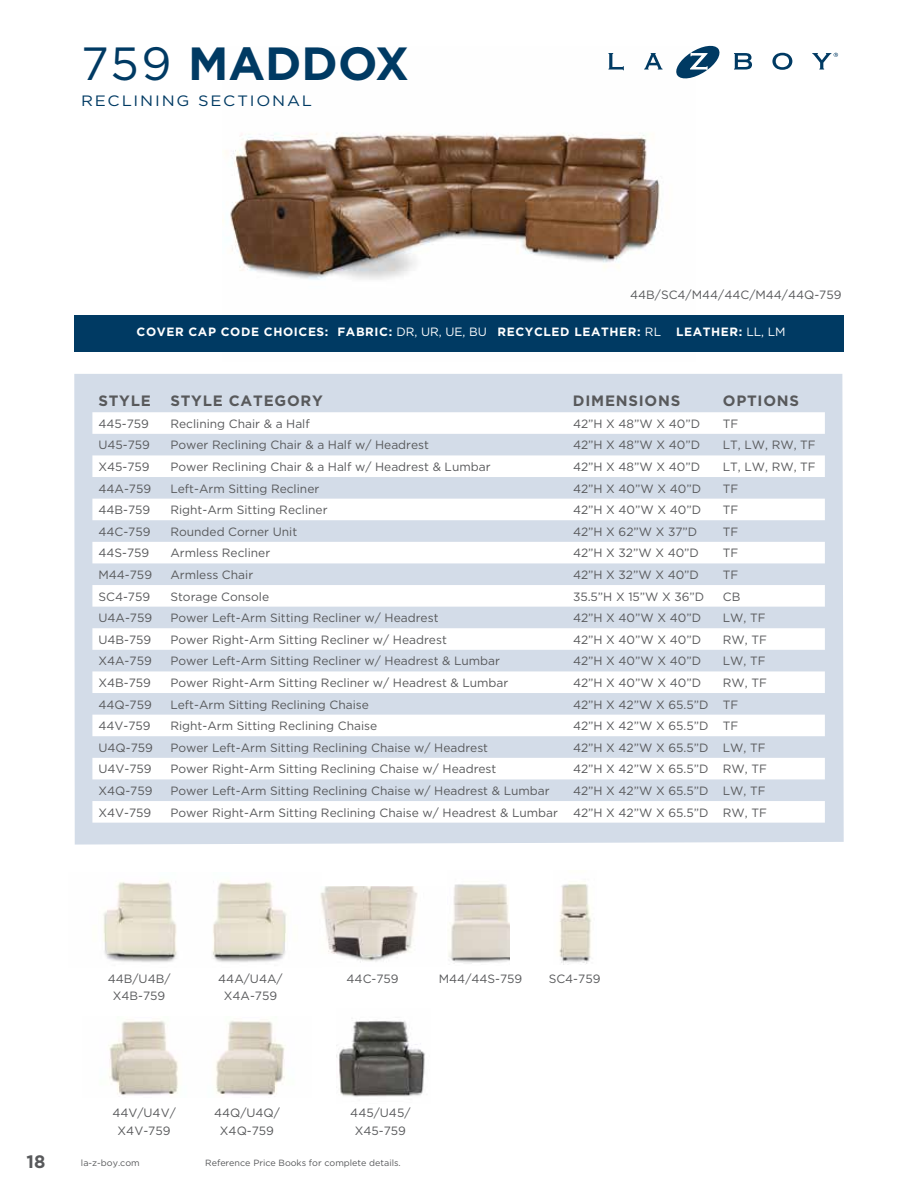
<style>
.page{position:relative;width:918px;height:1188px;background:#fff}
.page>*{position:absolute;margin:0;border:0;box-sizing:border-box;transform-origin:0 0}
.t1{font:700 46.5px "Gotham";color:#003a63}
.t2{font:700 18px "Gotham";color:#58595b}
.t3{font:700 15px "Gotham";letter-spacing:.05em;color:#58595b}
.t4{font:15px "Gotham";letter-spacing:.11em;color:#003a63;scale:1.1 1}
.t5{font:12px/17.7px "Gotham";color:#58595b;text-align:center}
.t6{font:700 12px "Gotham";letter-spacing:.05em;color:#fff}
.t7{font:9px "Gotham";color:#58595b}
.s1{font-weight:400}
</style>
<div class="page">
<img style="left:223px;top:70px;width:472px;height:282px">
<div style="left:74px;top:374px;width:770px;height:471px;background:#d3dce8"></div>
<svg style="left:92px;top:412px;width:733px;height:411px"></svg>
<img style="left:212px;top:880px;width:75px;height:82px">
<img style="left:103px;top:880px;width:74px;height:82px">
<img style="left:320px;top:886px;width:98px;height:77px">
<img style="left:448px;top:884px;width:61px;height:80px">
<img style="left:336px;top:1021px;width:89px;height:76px">
<img style="left:108px;top:1020px;width:71px;height:75px">
<img style="left:215px;top:1020px;width:71px;height:75px">
<img style="left:559px;top:883px;width:33px;height:82px">
<div style="left:74px;top:315px;width:770px;height:36px;background:#003a63"></div>
<svg style="left:608px;top:53px;width:16px;height:17px"></svg>
<svg style="left:644px;top:53px;width:19px;height:17px"></svg>
<svg style="left:674px;top:45px;width:46px;height:36px"></svg>
<svg style="left:734px;top:53px;width:18px;height:17px"></svg>
<svg style="left:772px;top:53px;width:20px;height:17px"></svg>
<svg style="left:812px;top:53px;width:26px;height:17px"></svg>
<h1 class="t1" style="left:81px;top:33px;width:330px"><span class="s1">759</span> MADDOX</h1>
<p class="t4" style="left:81px;top:91px;width:212px">RECLINING SECTIONAL</p>
<p class="t5" style="left:630px;top:285px;width:213px">44B/SC4/M44/44C/M44/44Q-759</p>
<p class="t6" style="left:137px;top:324px;width:651px">COVER CAP CODE CHOICES: FABRIC: <span class="s1">DR, UR, UE, BU</span> RECYCLED LEATHER: <span class="s1">RL</span> LEATHER: <span class="s1">LL, LM</span></p>
<p class="t3" style="left:98px;top:391px;width:54px">STYLE</p>
<p class="t3" style="left:170px;top:391px;width:154px">STYLE CATEGORY</p>
<p class="t3" style="left:573px;top:391px;width:109px">DIMENSIONS</p>
<p class="t3" style="left:723px;top:391px;width:78px">OPTIONS</p>
<p class="t5" style="left:98px;top:414px;width:52px">445-759</p>
<p class="t5" style="left:170px;top:414px;width:141px">Reclining Chair &amp; a Half</p>
<p class="t5" style="left:573px;top:414px;width:129px">42”H X 48”W X 40”D</p>
<p class="t5" style="left:723px;top:414px;width:17px">TF</p>
<p class="t5" style="left:98px;top:436px;width:53px">U45-759</p>
<p class="t5" style="left:170px;top:436px;width:260px">Power Reclining Chair &amp; a Half w/ Headrest</p>
<p class="t5" style="left:573px;top:436px;width:129px">42”H X 48”W X 40”D</p>
<p class="t5" style="left:723px;top:436px;width:94px">LT, LW, RW, TF</p>
<p class="t5" style="left:98px;top:458px;width:53px">X45-759</p>
<p class="t5" style="left:170px;top:458px;width:322px">Power Reclining Chair &amp; a Half w/ Headrest &amp; Lumbar</p>
<p class="t5" style="left:573px;top:458px;width:129px">42”H X 48”W X 40”D</p>
<p class="t5" style="left:723px;top:458px;width:94px">LT, LW, RW, TF</p>
<p class="t5" style="left:98px;top:479px;width:54px">44A-759</p>
<p class="t5" style="left:170px;top:479px;width:150px">Left-Arm Sitting Recliner</p>
<p class="t5" style="left:573px;top:479px;width:130px">42”H X 40”W X 40”D</p>
<p class="t5" style="left:723px;top:479px;width:17px">TF</p>
<p class="t5" style="left:98px;top:501px;width:53px">44B-759</p>
<p class="t5" style="left:170px;top:501px;width:159px">Right-Arm Sitting Recliner</p>
<p class="t5" style="left:573px;top:501px;width:130px">42”H X 40”W X 40”D</p>
<p class="t5" style="left:723px;top:501px;width:17px">TF</p>
<p class="t5" style="left:98px;top:522px;width:54px">44C-759</p>
<p class="t5" style="left:170px;top:522px;width:128px">Rounded Corner Unit</p>
<p class="t5" style="left:573px;top:522px;width:126px">42”H X 62”W X 37”D</p>
<p class="t5" style="left:723px;top:522px;width:17px">TF</p>
<p class="t5" style="left:98px;top:544px;width:52px">44S-759</p>
<p class="t5" style="left:170px;top:544px;width:101px">Armless Recliner</p>
<p class="t5" style="left:573px;top:544px;width:128px">42”H X 32”W X 40”D</p>
<p class="t5" style="left:723px;top:544px;width:17px">TF</p>
<p class="t5" style="left:98px;top:566px;width:55px">M44-759</p>
<p class="t5" style="left:170px;top:566px;width:84px">Armless Chair</p>
<p class="t5" style="left:573px;top:566px;width:128px">42”H X 32”W X 40”D</p>
<p class="t5" style="left:723px;top:566px;width:17px">TF</p>
<p class="t5" style="left:98px;top:587px;width:53px">SC4-759</p>
<p class="t5" style="left:170px;top:587px;width:100px">Storage Console</p>
<p class="t5" style="left:573px;top:587px;width:133px">35.5”H X 15”W X 36”D</p>
<p class="t5" style="left:723px;top:587px;width:19px">CB</p>
<p class="t5" style="left:98px;top:609px;width:55px">U4A-759</p>
<p class="t5" style="left:170px;top:609px;width:270px">Power Left-Arm Sitting Recliner w/ Headrest</p>
<p class="t5" style="left:573px;top:609px;width:130px">42”H X 40”W X 40”D</p>
<p class="t5" style="left:723px;top:609px;width:44px">LW, TF</p>
<p class="t5" style="left:98px;top:630px;width:54px">U4B-759</p>
<p class="t5" style="left:170px;top:630px;width:278px">Power Right-Arm Sitting Recliner w/ Headrest</p>
<p class="t5" style="left:573px;top:630px;width:130px">42”H X 40”W X 40”D</p>
<p class="t5" style="left:723px;top:630px;width:46px">RW, TF</p>
<p class="t5" style="left:98px;top:652px;width:55px">X4A-759</p>
<p class="t5" style="left:170px;top:652px;width:331px">Power Left-Arm Sitting Recliner w/ Headrest &amp; Lumbar</p>
<p class="t5" style="left:573px;top:652px;width:130px">42”H X 40”W X 40”D</p>
<p class="t5" style="left:723px;top:652px;width:44px">LW, TF</p>
<p class="t5" style="left:98px;top:674px;width:54px">X4B-759</p>
<p class="t5" style="left:170px;top:674px;width:339px">Power Right-Arm Sitting Recliner w/ Headrest &amp; Lumbar</p>
<p class="t5" style="left:573px;top:674px;width:130px">42”H X 40”W X 40”D</p>
<p class="t5" style="left:723px;top:674px;width:46px">RW, TF</p>
<p class="t5" style="left:98px;top:695px;width:55px">44Q-759</p>
<p class="t5" style="left:170px;top:695px;width:200px">Left-Arm Sitting Reclining Chaise</p>
<p class="t5" style="left:573px;top:695px;width:167px">42”H X 42”W X 65.5”D TF</p>
<p class="t5" style="left:98px;top:717px;width:54px">44V-759</p>
<p class="t5" style="left:170px;top:717px;width:208px">Right-Arm Sitting Reclining Chaise</p>
<p class="t5" style="left:573px;top:717px;width:167px">42”H X 42”W X 65.5”D TF</p>
<p class="t5" style="left:98px;top:738px;width:56px">U4Q-759</p>
<p class="t5" style="left:170px;top:738px;width:319px">Power Left-Arm Sitting Reclining Chaise w/ Headrest</p>
<p class="t5" style="left:573px;top:738px;width:194px">42”H X 42”W X 65.5”D LW, TF</p>
<p class="t5" style="left:98px;top:760px;width:55px">U4V-759</p>
<p class="t5" style="left:170px;top:760px;width:328px">Power Right-Arm Sitting Reclining Chaise w/ Headrest</p>
<p class="t5" style="left:573px;top:760px;width:195px">42”H X 42”W X 65.5”D RW, TF</p>
<p class="t5" style="left:98px;top:782px;width:56px">X4Q-759</p>
<p class="t5" style="left:170px;top:782px;width:381px">Power Left-Arm Sitting Reclining Chaise w/ Headrest &amp; Lumbar</p>
<p class="t5" style="left:573px;top:782px;width:194px">42”H X 42”W X 65.5”D LW, TF</p>
<p class="t5" style="left:98px;top:803px;width:54px">X4V-759</p>
<p class="t5" style="left:170px;top:803px;width:389px">Power Right-Arm Sitting Reclining Chaise w/ Headrest &amp; Lumbar</p>
<p class="t5" style="left:573px;top:803px;width:195px">42”H X 42”W X 65.5”D RW, TF</p>
<p class="t5" style="left:108px;top:969px;width:64px">44B/U4B/<br>X4B-759</p>
<p class="t5" style="left:549px;top:969px;width:53px">SC4-759</p>
<p class="t5" style="left:218px;top:969px;width:66px">44A/U4A/<br>X4A-759</p>
<p class="t5" style="left:347px;top:969px;width:54px">44C-759</p>
<p class="t5" style="left:439px;top:969px;width:85px">M44/44S-759</p>
<p class="t5" style="left:112px;top:1104px;width:65px">44V/U4V/<br>X4V-759</p>
<p class="t5" style="left:214px;top:1104px;width:67px">44Q/U4Q/<br>X4Q-759</p>
<p class="t5" style="left:350px;top:1104px;width:62px">445/U45/<br>X45-759</p>
<h2 class="t2" style="left:27px;top:1150px;width:20px">18</h2>
<p class="t7" style="left:81px;top:1158px;width:60px">la-z-boy.com</p>
<p class="t7" style="left:205px;top:1157px;width:197px">Reference Price Books for complete details.</p>
</div>
